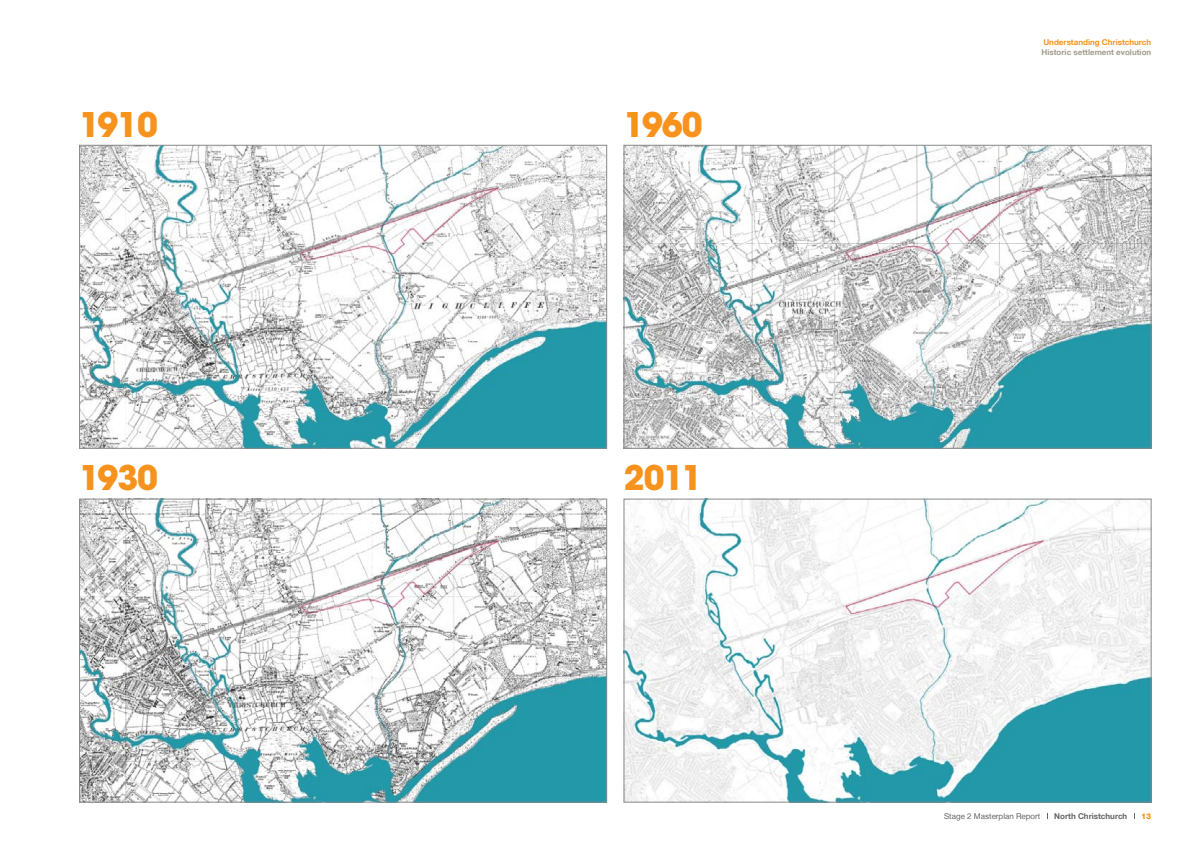
<style>
.page{position:relative;width:1191px;height:842px;background:#fff}
.page>*{position:absolute;margin:0;border:0;box-sizing:border-box;transform-origin:0 0}
.t1{font:700 33.8px "ITC Avant Garde Std";letter-spacing:-.03em;color:#f7931d}
.t2{font:700 8px/9.6px "Helvetica Neue LT";color:#a29c8d}
.t3{font:8px "Helvetica Neue LT";color:#636366}
.t4{font:700 8px "Helvetica Neue LT";color:#636366}
.t5{font:800 8px "Helvetica Neue LT";color:#f7931d}
.s1{color:#f7931d}
</style>
<div class="page">
<img style="left:81px;top:147px;width:524px;height:299px">
<div style="left:79px;top:145px;width:528px;height:303px;border:1px solid #87898c"></div>
<img style="left:626px;top:147px;width:523px;height:299px">
<div style="left:624px;top:145px;width:527px;height:303px;border:1px solid #87898c"></div>
<img style="left:81px;top:501px;width:524px;height:299px">
<div style="left:79px;top:499px;width:528px;height:303px;border:1px solid #87898c"></div>
<img style="left:626px;top:501px;width:523px;height:299px">
<div style="left:624px;top:499px;width:527px;height:303px;border:1px solid #87898c"></div>
<p class="t1" style="left:79px;top:102px;width:80px">1910</p>
<p class="t1" style="left:79px;top:456px;width:80px">1930</p>
<p class="t1" style="left:624px;top:102px;width:80px">1960</p>
<p class="t1" style="left:624px;top:456px;width:80px">2011</p>
<p class="t2" style="left:1041px;top:38px;width:111px"><span class="s1">Understanding Christchurch<br></span>Historic settlement evolution</p>
<p class="t3" style="left:944px;top:812px;width:98px">Stage 2 Masterplan Report</p>
<p class="t4" style="left:1054px;top:811px;width:75px">North Christchurch</p>
<p class="t5" style="left:1141px;top:812px;width:12px">13</p>
</div>
